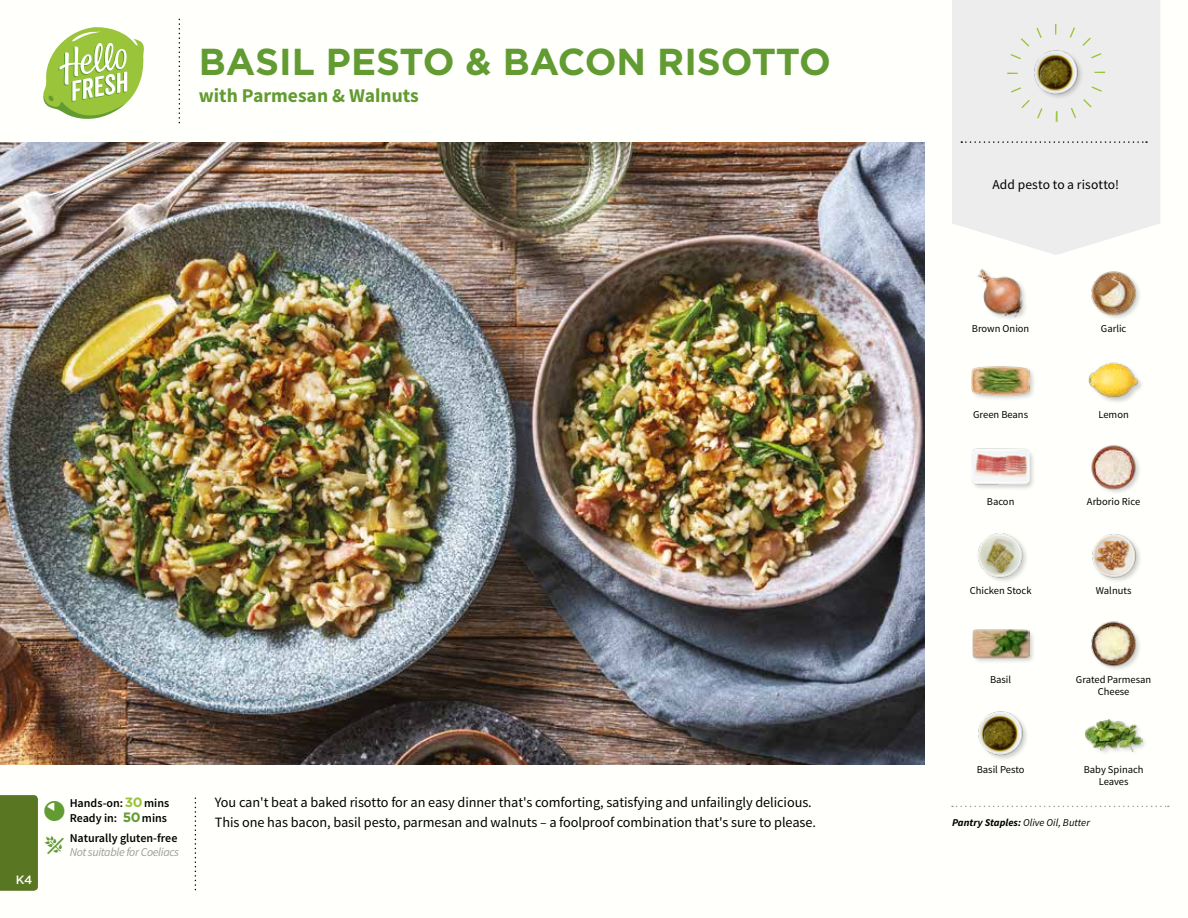
<style>
.page{position:relative;width:1188px;height:918px;background:#fff}
.page>*{position:absolute;margin:0;border:0;box-sizing:border-box;transform-origin:0 0}
.t1{font:700 37.5px "Gotham";color:#619b31}
.t2{font:700 19.5px "Source Sans Pro";color:#619b31}
.t3{font:14.25px/19.5px "Source Sans Pro";letter-spacing:-.005em;color:#000}
.t4{font:13.5px "Source Sans Pro";letter-spacing:.01em;color:#000}
.t5{font:600 12px/15px "Source Sans Pro";color:#000}
.t6{font:italic 12px "Source Sans Pro";letter-spacing:-.03em;color:#9d9d9c}
.t7{font:500 12px "Gotham";color:#fff}
.t8{font:10.5px/12px "Source Sans Pro";color:#000;text-align:center}
.t9{font:italic 10.5px "Source Sans Pro";color:#000}
.s1{font-family:"Gotham";font-weight:700;font-size:13.5px;color:#9ac43a}
.s2{font-family:"Gotham";font-weight:700;font-size:13.5px;color:#619b31}
.s3{font-style:italic}
.s4{font-weight:700}
</style>
<div class="page">
<svg style="left:43px;top:27px;width:101px;height:92px"></svg>
<div style="left:0;top:795px;width:38px;height:96px;background:#597722"></div>
<img style="left:0;top:142px;width:925px;height:623px">
<img style="left:1091px;top:445px;width:49px;height:48px">
<img style="left:1088px;top:362px;width:52px;height:41px">
<div style="left:970px;top:448px;width:66px;height:43px;background:#000;opacity:.2"></div>
<img style="left:972px;top:448px;width:57px;height:43px">
<img style="left:1092px;top:533px;width:49px;height:49px">
<img style="left:977px;top:533px;width:50px;height:49px">
<img style="left:1091px;top:621px;width:49px;height:49px">
<div style="left:1084px;top:718px;width:65px;height:40px;background:#000;opacity:.2"></div>
<img style="left:1085px;top:718px;width:57px;height:40px">
<div style="left:970px;top:364px;width:66px;height:38px;background:#000;opacity:.2"></div>
<img style="left:972px;top:364px;width:57px;height:38px">
<div style="left:972px;top:629px;width:64px;height:36px;background:#000;opacity:.2"></div>
<img style="left:972px;top:629px;width:57px;height:36px">
<img style="left:978px;top:711px;width:49px;height:49px">
<img style="left:1091px;top:271px;width:49px;height:48px">
<img style="left:977px;top:269px;width:49px;height:50px">
<svg style="left:952px;top:0;width:208px;height:255px;background:#eeeeed"></svg>
<svg style="left:961px;top:141px;width:186px;height:2px"></svg>
<div style="left:1007px;top:24px;width:98px;height:98px;border:11px dashed #9ac43a;border-radius:50%"></div>
<svg style="left:952px;top:806px;width:217px;height:1px"></svg>
<img style="left:1027px;top:43px;width:58px;height:57px">
<h1 class="t1" style="left:199px;top:37px;width:634px">BASIL PESTO &amp; BACON RISOTTO</h1>
<h2 class="t2" style="left:199px;top:83px;width:222px">with Parmesan &amp; Walnuts</h2>
<p class="t7" style="left:16px;top:872px;width:18px">K4</p>
<p class="t5" style="left:70px;top:796px;width:101px">Hands-on:<span class="s1">30</span>mins<br>Ready in: <span class="s2">50</span>mins</p>
<p class="t5" style="left:70px;top:831px;width:109px">Naturally gluten-free</p>
<p class="t6" style="left:70px;top:845px;width:111px">Not suitable for Coeliacs</p>
<p class="t3" style="left:215px;top:793px;width:603px">You can't beat a baked risotto for an easy dinner that's comforting, satisfying and unfailingly delicious.<br>This one has bacon, basil pesto, parmesan and walnuts <span class="s3">–</span> a foolproof combination that's sure to please.</p>
<p class="t4" style="left:992px;top:176px;width:128px">Add pesto to a risotto!</p>
<p class="t8" style="left:972px;top:322px;width:59px">Brown Onion</p>
<p class="t8" style="left:1101px;top:322px;width:27px">Garlic</p>
<p class="t8" style="left:973px;top:409px;width:57px">Green Beans</p>
<p class="t8" style="left:1098px;top:409px;width:32px">Lemon</p>
<p class="t8" style="left:987px;top:496px;width:29px">Bacon</p>
<p class="t8" style="left:1087px;top:496px;width:55px">Arborio Rice</p>
<p class="t8" style="left:970px;top:584px;width:63px">Chicken Stock</p>
<p class="t8" style="left:1096px;top:584px;width:37px">Walnuts</p>
<p class="t8" style="left:990px;top:674px;width:23px">Basil</p>
<p class="t8" style="left:1076px;top:674px;width:77px">Grated Parmesan<br>Cheese</p>
<p class="t8" style="left:977px;top:763px;width:49px">Basil Pesto</p>
<p class="t8" style="left:1084px;top:763px;width:61px">Baby Spinach<br>Leaves</p>
<p class="t9" style="left:952px;top:816px;width:139px"><span class="s4">Pantry Staples:</span> Olive Oil, Butter</p>
</div>
